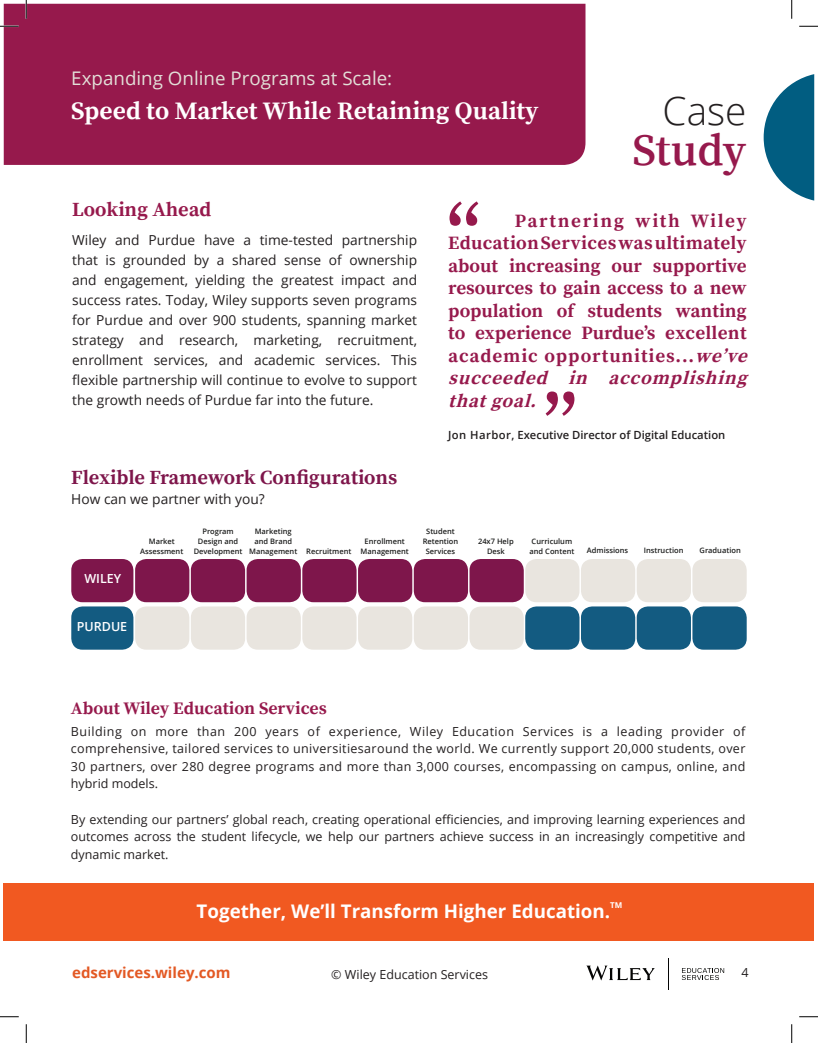
<style>
.page{position:relative;width:818px;height:1043px;background:#fff}
.page>*{position:absolute;margin:0;border:0;box-sizing:border-box;transform-origin:0 0}
.t1{font:600 79.12px "Source Serif Pro";color:#96194c}
.t2{font:600 45px "Source Serif Pro";letter-spacing:-.005em;color:#96194c}
.t3{font:300 38.75px "Open Sans";color:#231f20}
.t4{font:700 25px "Source Serif Pro";color:#fff}
.t5{font:700 20px "Source Serif Pro";color:#7e164b}
.t6{font:700 20px "Source Serif Pro";color:#96194c}
.t7{font:700 18.75px/22.5px "Source Serif Pro";color:#96194c}
.t8{font:700 18.75px "Open Sans";color:#fff}
.t9{font:18.75px "Open Sans";color:#e3dfd8}
.t10{font:700 17.5px "Source Serif Pro";color:#96194c}
.t11{font:700 15px "Open Sans";color:#e35924}
.t12{font:13.75px/20px "Open Sans";color:#231f20;text-align:justify}
.t13{font:12.5px/17.5px "Open Sans";color:#231f20;text-align:justify}
.t14{font:600 12.5px "Open Sans";color:#fff}
.t15{font:600 11.25px "Open Sans";color:#231f20}
.t16{font:700 8px "Open Sans";color:#fff}
.t17{font:600 7.5px/10px "Open Sans";color:#1c1d1c;text-align:center}
.s1{font-style:italic}
</style>
<div class="page">
<div style="left:4px;top:4px;width:581px;height:161px;background:#96194c"></div>
<svg style="left:763px;top:74px;width:51px;height:127px"></svg>
<svg style="left:681px;top:968px;width:43px;height:12px"></svg>
<svg style="left:586px;top:965px;width:68px;height:15px"></svg>
<hr style="left:668px;top:958px;width:1px;height:31px;background:#050504">
<div style="left:4px;top:883px;width:810px;height:58px;background:#f15921"></div>
<div style="left:71px;top:559px;width:62px;height:43px;background:#7e164b;border-radius:11px"></div>
<div style="left:135px;top:559px;width:54px;height:43px;background:#7e164b;border-radius:11px"></div>
<div style="left:191px;top:559px;width:54px;height:43px;background:#7e164b;border-radius:11px"></div>
<div style="left:246px;top:559px;width:55px;height:43px;background:#7e164b;border-radius:11px"></div>
<div style="left:302px;top:559px;width:54px;height:43px;background:#7e164b;border-radius:11px"></div>
<div style="left:358px;top:559px;width:54px;height:43px;background:#7e164b;border-radius:11px"></div>
<div style="left:414px;top:559px;width:54px;height:43px;background:#7e164b;border-radius:11px"></div>
<div style="left:469px;top:559px;width:54px;height:43px;background:#7e164b;border-radius:11px"></div>
<div style="left:525px;top:559px;width:54px;height:43px;background:#e9e5df;border-radius:11px"></div>
<div style="left:71px;top:606px;width:62px;height:43px;background:#135b81;border-radius:11px"></div>
<div style="left:135px;top:606px;width:54px;height:43px;background:#e9e5df;border-radius:11px"></div>
<div style="left:191px;top:606px;width:54px;height:43px;background:#e9e5df;border-radius:11px"></div>
<div style="left:246px;top:606px;width:55px;height:43px;background:#e9e5df;border-radius:11px"></div>
<div style="left:302px;top:606px;width:54px;height:43px;background:#e9e5df;border-radius:11px"></div>
<div style="left:358px;top:606px;width:54px;height:43px;background:#e9e5df;border-radius:11px"></div>
<div style="left:414px;top:606px;width:54px;height:43px;background:#e9e5df;border-radius:11px"></div>
<div style="left:469px;top:606px;width:54px;height:43px;background:#e9e5df;border-radius:11px"></div>
<div style="left:525px;top:606px;width:54px;height:43px;background:#135b81;border-radius:11px"></div>
<div style="left:581px;top:559px;width:54px;height:43px;background:#e9e5df;border-radius:11px"></div>
<div style="left:636px;top:559px;width:55px;height:43px;background:#e9e5df;border-radius:11px"></div>
<div style="left:692px;top:559px;width:54px;height:43px;background:#e9e5df;border-radius:11px"></div>
<div style="left:581px;top:606px;width:54px;height:43px;background:#135b81;border-radius:11px"></div>
<div style="left:636px;top:606px;width:55px;height:43px;background:#135b81;border-radius:11px"></div>
<div style="left:692px;top:606px;width:54px;height:43px;background:#135b81;border-radius:11px"></div>
<svg style="left:0;top:25px;width:19px;height:2px"></svg>
<svg style="left:799px;top:25px;width:19px;height:2px"></svg>
<svg style="left:0;top:1016px;width:19px;height:1px"></svg>
<svg style="left:799px;top:1016px;width:19px;height:1px"></svg>
<svg style="left:25px;top:0;width:2px;height:19px"></svg>
<svg style="left:25px;top:1024px;width:2px;height:18px"></svg>
<svg style="left:791px;top:0;width:1px;height:19px"></svg>
<svg style="left:791px;top:1024px;width:1px;height:18px"></svg>
<h3 class="t9" style="left:71px;top:71px;width:322px">Expanding Online Programs at Scale:</h3>
<h3 class="t4" style="left:71px;top:101px;width:469px">Speed to Market While Retaining Quality</h3>
<h3 class="t3" style="left:662px;top:88px;width:85px">Case</h3>
<h2 class="t2" style="left:632px;top:131px;width:116px">Study</h2>
<h3 class="t6" style="left:72px;top:201px;width:141px">Looking Ahead</h3>
<p class="t12" style="left:72px;top:231px;width:346px">Wiley and Purdue have a time-tested partnership that is grounded by a shared sense of ownership and engagement, yielding the greatest impact and success rates. Today, Wiley supports seven programs for Purdue and over 900 students, spanning market strategy and research, marketing, recruitment, enrollment services, and academic services. This flexible partnership will continue to evolve to support the growth needs of Purdue far into the future.</p>
<h1 class="t1" style="left:447px;top:201px;width:35px">“</h1>
<p class="t7" style="left:448px;top:211px;width:305px;text-indent:67px">Partnering with Wiley<br>Education Services was ultimately about increasing our supportive resources to gain access to a new population of students wanting to experience Purdue’s excellent academic opportunities...<span class="s1">we’ve succeeded in accomplishing thatgoal.</span></p>
<p class="t15" style="left:448px;top:431px;width:279px">Jon Harbor, Executive Director of Digital Education</p>
<h1 class="t1" style="left:577px;top:416px;width:35px;rotate:-180deg">“</h1>
<h3 class="t5" style="left:71px;top:465px;width:327px">Flexible Framework Configurations</h3>
<p class="t12" style="left:71px;top:490px;width:195px">How can we partner with you?</p>
<p class="t17" style="left:140px;top:536px;width:45px">Market<br>Assessment</p>
<p class="t14" style="left:84px;top:573px;width:38px">WILEY</p>
<p class="t14" style="left:77px;top:622px;width:52px">PURDUE</p>
<p class="t17" style="left:194px;top:526px;width:50px">Program<br>Design and<br>Development</p>
<p class="t17" style="left:255px;top:526px;width:39px">Marketing</p>
<p class="t17" style="left:254px;top:536px;width:39px">and Brand</p>
<p class="t17" style="left:249px;top:546px;width:104px">Management Recruitment</p>
<p class="t17" style="left:360px;top:536px;width:50px">Enrollment<br>Management</p>
<p class="t17" style="left:422px;top:526px;width:37px">Student<br>Retention<br>Services</p>
<p class="t17" style="left:478px;top:536px;width:37px">24x7 Help<br>Desk</p>
<p class="t17" style="left:529px;top:536px;width:46px;text-align:left">Curriculum and Content</p>
<p class="t17" style="left:587px;top:546px;width:43px">Admissions</p>
<p class="t17" style="left:643px;top:546px;width:41px">Instruction</p>
<p class="t17" style="left:699px;top:546px;width:43px">Graduation</p>
<h3 class="t10" style="left:71px;top:701px;width:257px">About Wiley Education Services</h3>
<p class="t13" style="left:71px;top:724px;width:676px">Building on more than 200 years of experience, Wiley Education Services is a leading provider of comprehensive, tailored services to universitiesaround the world. We currently support 20,000 students, over 30 partners, over 280 degree programs and more than 3,000 courses, encompassing on campus, online, and hybrid models.</p>
<p class="t13" style="left:71px;top:810px;width:676px">By extending our partners’ global reach, creating operational efficiencies, and improving learning experiences and outcomes across the student lifecycle, we help our partners achieve success in an increasingly competitive and dynamic market.</p>
<h3 class="t8" style="left:197px;top:903px;width:415px">Together, We’ll Transform Higher Education.</h3>
<p class="t16" style="left:610px;top:902px;width:14px">TM</p>
<p class="t11" style="left:72px;top:966px;width:160px">edservices.wiley.com</p>
<p class="t13" style="left:331px;top:966px;width:158px">© Wiley Education Services</p>
<p class="t13" style="left:741px;top:964px;width:9px">4</p>
</div>
